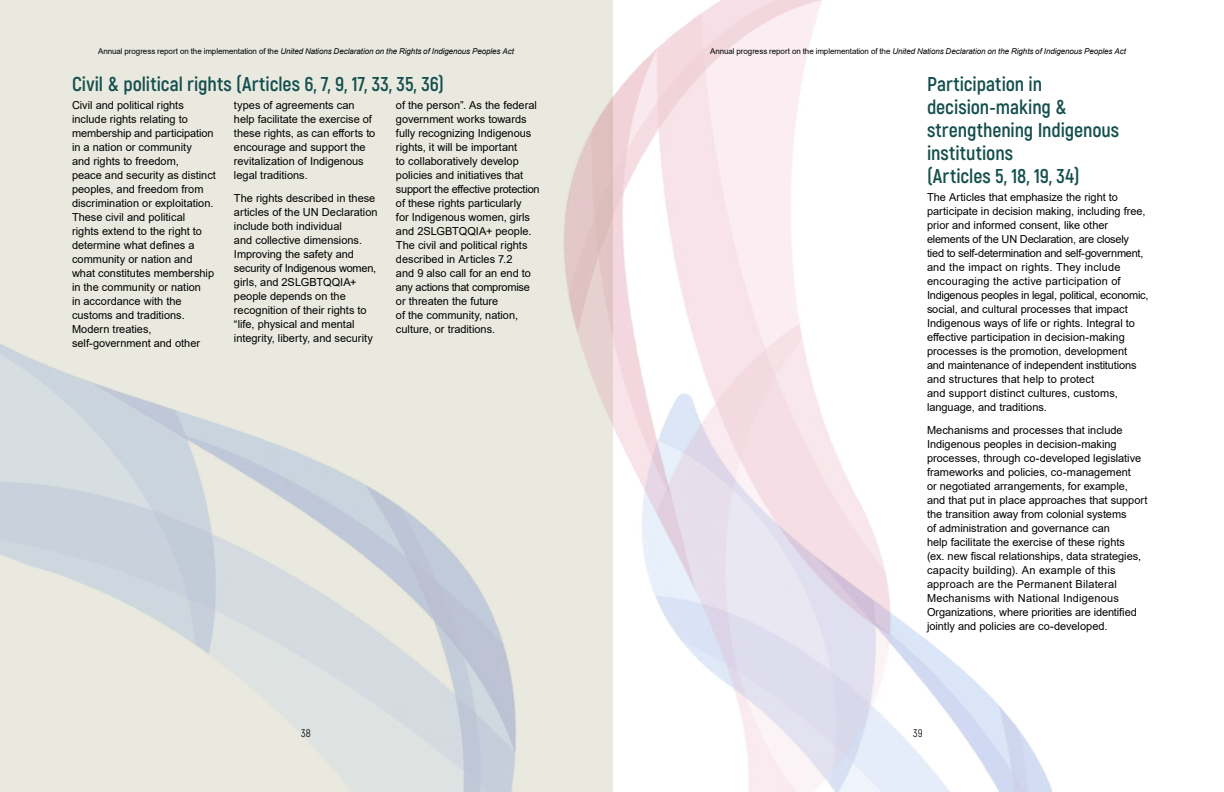
<style>
.page{position:relative;width:1224px;height:792px;background:#fff}
.page>*{position:absolute;margin:0;border:0;box-sizing:border-box;transform-origin:0 0}
.t1{font:700 20px/23px "Akrobat";color:#134f4d}
.t2{font:11px/14px "Arial";color:#000}
.t3{font:11px "Akrobat";color:#000}
.t4{font:italic 8px "Arial";letter-spacing:-.01em;color:#000}
.s1{font-style:normal}
</style>
<div class="page">
<div style="left:0;top:0;width:612px;height:792px;background:#e9e9e0"></div>
<img style="left:0;top:343px;width:361px;height:449px">
<img style="left:361px;top:0;width:692px;height:792px">
<p class="t4" style="left:98px;top:46px;width:417px"><span class="s1">Annual progress report on the implementation of the</span> United Nations Declaration on the Rights of Indigenous Peoples Act</p>
<h1 class="t1" style="left:72px;top:72px;width:373px">Civil &amp; political rights (Articles 6, 7, 9, 17, 33, 35, 36)</h1>
<p class="t2" style="left:72px;top:98px;width:146px">Civil and political rights include rights relating to membership and participation in a nation or community<br>and rights to freedom,<br>peace and security as distinct peoples, and freedom from discrimination or exploitation.<br>These civil and political<br>rights extend to the right to determine what defines a community or nation and what constitutes membership in the community or nation<br>in accordance with the customs and traditions.<br>Modern treaties, self-government and other</p>
<p class="t2" style="left:234px;top:98px;width:143px">types of agreements can help facilitate the exercise of these rights, as can efforts to encourage and support the revitalization of Indigenous legal traditions.</p>
<p class="t2" style="left:396px;top:98px;width:145px">of the person”. As the federal government works towards fully recognizing Indigenous rights, it will be important<br>to collaboratively develop policies and initiatives that support the effective protection of these rights particularly<br>for Indigenous women, girls and 2SLGBTQQIA+ people.<br>The civil and political rights described in Articles 7.2<br>and 9 also call for an end to any actions that compromise or threaten the future<br>of the community, nation, culture, or traditions.</p>
<p class="t2" style="left:234px;top:191px;width:145px">The rights described in these articles of the UN Declaration include both individual<br>and collective dimensions.<br>Improving the safety and security of Indigenous women, girls, and 2SLGBTQQIA+ people depends on the recognition of their rights to “life, physical and mental integrity, liberty, and security</p>
<p class="t3" style="left:301px;top:727px;width:11px">38</p>
<p class="t4" style="left:710px;top:46px;width:417px"><span class="s1">Annual progress report on the implementation of the</span> United Nations Declaration on the Rights of Indigenous Peoples Act</p>
<h1 class="t1" style="left:927px;top:72px;width:194px">Participation in decision-making &amp; strengthening Indigenous institutions<br>(Articles 5, 18, 19, 34)</h1>
<p class="t2" style="left:927px;top:190px;width:223px">The Articles that emphasize the right to participate in decision making, including free, prior and informed consent, like other elements of the UN Declaration, are closely tied to self-determination and self-government, and the impact on rights. They include encouraging the active participation of Indigenous peoples in legal, political, economic, social, and cultural processes that impact Indigenous ways of life or rights. Integral to effective participation in decision-making processes is the promotion, development<br>and maintenance of independent institutions and structures that help to protect<br>and support distinct cultures, customs, language, and traditions.</p>
<p class="t2" style="left:927px;top:423px;width:222px">Mechanisms and processes that include Indigenous peoples in decision-making processes, through co-developed legislative frameworks and policies, co-management<br>or negotiated arrangements, for example, and that put in place approaches that support the transition away from colonial systems<br>of administration and governance can<br>help facilitate the exercise of these rights<br>(ex. new fiscal relationships, data strategies, capacity building). An example of this approach are the Permanent Bilateral Mechanisms with National Indigenous Organizations, where priorities are identified jointly and policies are co-developed.</p>
<p class="t3" style="left:913px;top:727px;width:11px">39</p>
</div>
